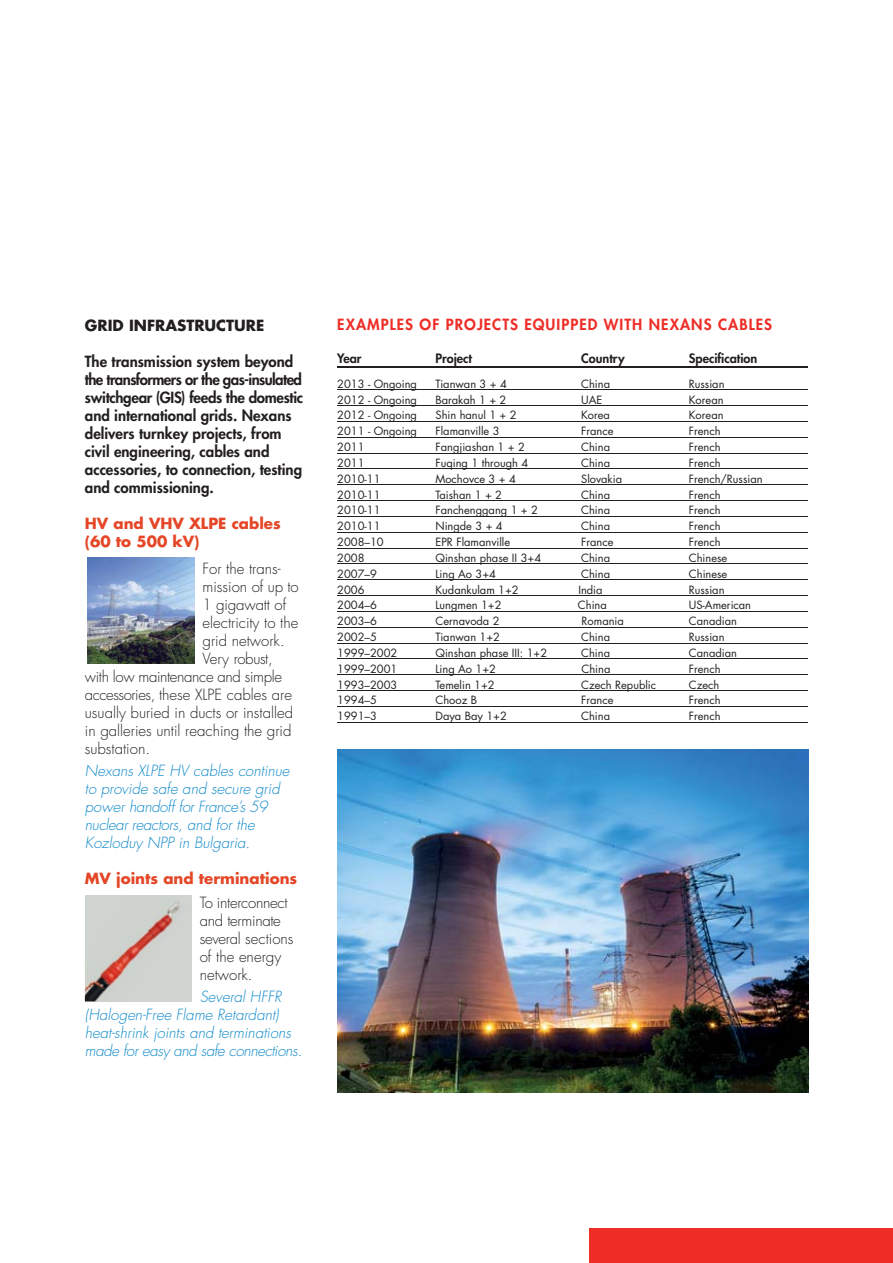
<style>
.page{position:relative;width:893px;height:1263px;background:#fff}
.page>*{position:absolute;margin:0;border:0;box-sizing:border-box;transform-origin:0 0}
.t1{font:italic 300 15px/18px "Futura";color:#108acb}
.t2{font:800 15px/18px "Futura";color:#231f20}
.t3{font:300 15px "Futura";color:#231f20}
.t4{font:300 15px/18px "Futura";letter-spacing:-.02em;color:#231f20}
.t5{font:700 15px/18px "Futura";color:#e54627}
.t6{font:800 15px "Futura";letter-spacing:.07em;color:#ee2d27}
.t7{font:300 15px "Futura";letter-spacing:-.025em;color:#231f20}
.t8{font:700 15px "Futura";color:#231f20}
.t9{font:800 12.6px "Futura";color:#231f20}
.t10{font:11.1px "Futura";color:#231f20}
</style>
<div class="page">
<div style="left:589px;top:1229px;width:303px;height:34px;background:#ee2d27"></div>
<hr style="left:337px;top:366px;width:471px;height:1px;background:#231f20">
<hr style="left:337px;top:390px;width:471px;height:1px;background:#231f20">
<hr style="left:337px;top:405px;width:471px;height:1px;background:#231f20">
<hr style="left:337px;top:421px;width:471px;height:1px;background:#231f20">
<hr style="left:337px;top:437px;width:471px;height:1px;background:#231f20">
<hr style="left:337px;top:453px;width:471px;height:1px;background:#231f20">
<hr style="left:337px;top:469px;width:471px;height:1px;background:#231f20">
<hr style="left:337px;top:485px;width:471px;height:1px;background:#231f20">
<hr style="left:337px;top:500px;width:471px;height:1px;background:#231f20">
<hr style="left:337px;top:516px;width:471px;height:1px;background:#231f20">
<hr style="left:337px;top:532px;width:471px;height:1px;background:#231f20">
<hr style="left:337px;top:548px;width:471px;height:1px;background:#231f20">
<hr style="left:337px;top:564px;width:471px;height:1px;background:#231f20">
<hr style="left:337px;top:580px;width:471px;height:1px;background:#231f20">
<hr style="left:337px;top:595px;width:471px;height:1px;background:#231f20">
<hr style="left:337px;top:611px;width:471px;height:1px;background:#231f20">
<hr style="left:337px;top:627px;width:471px;height:1px;background:#231f20">
<hr style="left:337px;top:643px;width:471px;height:1px;background:#231f20">
<hr style="left:337px;top:659px;width:471px;height:1px;background:#231f20">
<hr style="left:337px;top:674px;width:471px;height:1px;background:#231f20">
<hr style="left:337px;top:690px;width:471px;height:1px;background:#231f20">
<hr style="left:337px;top:706px;width:471px;height:1px;background:#231f20">
<hr style="left:337px;top:722px;width:471px;height:1px;background:#231f20">
<img style="left:88px;top:557px;width:106px;height:106px">
<div style="left:85px;top:895px;width:106px;height:106px;background:#cfd4d1"></div>
<img style="left:126px;top:901px;width:54px;height:57px">
<img style="left:85px;top:950px;width:50px;height:51px">
<img style="left:337px;top:749px;width:471px;height:343px">
<h1 class="t8" style="left:85px;top:319px;width:181px">GRID INFRASTRUCTURE</h1>
<p class="t2" style="left:85px;top:354px;width:220px">The transmission system beyond the transformers or the gas-insulated switchgear (GIS) feeds the domestic and international grids. Nexans delivers turnkey projects, from civil engineering, cables and accessories, to connection, testing and commissioning.</p>
<h1 class="t5" style="left:85px;top:516px;width:197px">HV and VHV XLPE cables (60 to 500 kV)</h1>
<h1 class="t3" style="left:202px;top:561px;width:80px">For the trans-</h1>
<h1 class="t3" style="left:202px;top:579px;width:98px">mission of up to</h1>
<h1 class="t3" style="left:202px;top:597px;width:85px">1 gigawatt of</h1>
<h1 class="t3" style="left:202px;top:615px;width:97px">electricity to the</h1>
<h1 class="t3" style="left:202px;top:633px;width:84px">grid network.</h1>
<h1 class="t7" style="left:202px;top:651px;width:72px">Very robust,</h1>
<h1 class="t7" style="left:85px;top:669px;width:199px">with low maintenance and simple</h1>
<h1 class="t3" style="left:85px;top:687px;width:209px">accessories, these XLPE cables are</h1>
<h1 class="t3" style="left:85px;top:705px;width:210px">usually buried in ducts or installed</h1>
<h1 class="t3" style="left:85px;top:723px;width:208px">in galleries until reaching the grid</h1>
<h1 class="t3" style="left:85px;top:741px;width:67px">substation.</h1>
<h1 class="t1" style="left:85px;top:763px;width:206px">Nexans XLPE HV cables continue to provide safe and secure grid power handoff for France’s 59 nuclear reactors, and for the<br>Kozloduy NPP in Bulgaria.</h1>
<h1 class="t5" style="left:85px;top:870px;width:214px">MV joints and terminations</h1>
<h1 class="t4" style="left:200px;top:895px;width:95px">To interconnect and terminate several sections of the energy network.</h1>
<h1 class="t1" style="left:85px;top:989px;width:219px;text-indent:115px">Several HFFR (Halogen-Free Flame Retardant) heat-shrink joints and terminations made for easy and safe connections.</h1>
<h1 class="t6" style="left:337px;top:318px;width:436px">EXAMPLES OF PROJECTS EQUIPPED WITH NEXANS CABLES</h1>
<p class="t9" style="left:337px;top:352px;width:26px">Year</p>
<p class="t9" style="left:435px;top:352px;width:38px">Project</p>
<p class="t9" style="left:581px;top:352px;width:45px">Country</p>
<p class="t9" style="left:688px;top:352px;width:70px">Specification</p>
<p class="t10" style="left:337px;top:379px;width:81px">2013 - Ongoing</p>
<p class="t10" style="left:435px;top:379px;width:73px">Tianwan 3 + 4</p>
<p class="t10" style="left:581px;top:379px;width:30px">China</p>
<p class="t10" style="left:688px;top:379px;width:37px">Russian</p>
<p class="t10" style="left:337px;top:394px;width:81px">2012 - Ongoing</p>
<p class="t10" style="left:435px;top:394px;width:72px">Barakah 1 + 2</p>
<p class="t10" style="left:581px;top:394px;width:23px">UAE</p>
<p class="t10" style="left:688px;top:394px;width:36px">Korean</p>
<p class="t10" style="left:337px;top:410px;width:81px">2012 - Ongoing</p>
<p class="t10" style="left:435px;top:410px;width:83px">Shin hanul 1 + 2</p>
<p class="t10" style="left:581px;top:410px;width:30px">Korea</p>
<p class="t10" style="left:688px;top:410px;width:36px">Korean</p>
<p class="t10" style="left:337px;top:426px;width:81px">2011 - Ongoing</p>
<p class="t10" style="left:435px;top:426px;width:66px">Flamanville 3</p>
<p class="t10" style="left:581px;top:426px;width:34px">France</p>
<p class="t10" style="left:688px;top:426px;width:33px">French</p>
<p class="t10" style="left:337px;top:442px;width:29px">2011</p>
<p class="t10" style="left:435px;top:442px;width:91px">Fangjiashan 1 + 2</p>
<p class="t10" style="left:581px;top:442px;width:30px">China</p>
<p class="t10" style="left:688px;top:442px;width:33px">French</p>
<p class="t10" style="left:337px;top:458px;width:29px">2011</p>
<p class="t10" style="left:435px;top:458px;width:94px">Fuqing 1 through 4</p>
<p class="t10" style="left:581px;top:458px;width:30px">China</p>
<p class="t10" style="left:688px;top:458px;width:33px">French</p>
<p class="t10" style="left:337px;top:474px;width:45px">2010-11</p>
<p class="t10" style="left:435px;top:474px;width:82px">Mochovce 3 + 4</p>
<p class="t10" style="left:581px;top:474px;width:42px">Slovakia</p>
<p class="t10" style="left:688px;top:474px;width:75px">French/Russian</p>
<p class="t10" style="left:337px;top:489px;width:45px">2010-11</p>
<p class="t10" style="left:435px;top:489px;width:68px">Taishan 1 + 2</p>
<p class="t10" style="left:581px;top:489px;width:30px">China</p>
<p class="t10" style="left:688px;top:489px;width:33px">French</p>
<p class="t10" style="left:337px;top:505px;width:45px">2010-11</p>
<p class="t10" style="left:435px;top:505px;width:104px">Fanchenggang 1 + 2</p>
<p class="t10" style="left:581px;top:505px;width:30px">China</p>
<p class="t10" style="left:688px;top:505px;width:33px">French</p>
<p class="t10" style="left:337px;top:521px;width:45px">2010-11</p>
<p class="t10" style="left:435px;top:521px;width:69px">Ningde 3 + 4</p>
<p class="t10" style="left:581px;top:521px;width:30px">China</p>
<p class="t10" style="left:688px;top:521px;width:33px">French</p>
<p class="t10" style="left:337px;top:537px;width:48px">2008–10</p>
<p class="t10" style="left:435px;top:537px;width:76px">EPR Flamanville</p>
<p class="t10" style="left:581px;top:537px;width:34px">France</p>
<p class="t10" style="left:688px;top:537px;width:33px">French</p>
<p class="t10" style="left:337px;top:553px;width:29px">2008</p>
<p class="t10" style="left:435px;top:553px;width:107px">Qinshan phase II 3+4</p>
<p class="t10" style="left:581px;top:553px;width:30px">China</p>
<p class="t10" style="left:688px;top:553px;width:40px">Chinese</p>
<p class="t10" style="left:337px;top:569px;width:41px">2007–9</p>
<p class="t10" style="left:435px;top:569px;width:62px">Ling Ao 3+4</p>
<p class="t10" style="left:581px;top:569px;width:30px">China</p>
<p class="t10" style="left:688px;top:569px;width:40px">Chinese</p>
<p class="t10" style="left:337px;top:584px;width:29px">2006</p>
<p class="t10" style="left:435px;top:584px;width:85px">Kudankulam 1+2</p>
<p class="t10" style="left:578px;top:584px;width:26px">India</p>
<p class="t10" style="left:688px;top:584px;width:37px">Russian</p>
<p class="t10" style="left:337px;top:600px;width:41px">2004–6</p>
<p class="t10" style="left:435px;top:600px;width:68px">Lungmen 1+2</p>
<p class="t10" style="left:578px;top:600px;width:30px">China</p>
<p class="t10" style="left:688px;top:600px;width:64px">US-American</p>
<p class="t10" style="left:337px;top:616px;width:41px">2003–6</p>
<p class="t10" style="left:435px;top:616px;width:66px">Cernavoda 2</p>
<p class="t10" style="left:581px;top:616px;width:44px">Romania</p>
<p class="t10" style="left:688px;top:616px;width:50px">Canadian</p>
<p class="t10" style="left:337px;top:632px;width:41px">2002–5</p>
<p class="t10" style="left:435px;top:632px;width:66px">Tianwan 1+2</p>
<p class="t10" style="left:581px;top:632px;width:30px">China</p>
<p class="t10" style="left:688px;top:632px;width:37px">Russian</p>
<p class="t10" style="left:337px;top:648px;width:62px">1999–2002</p>
<p class="t10" style="left:435px;top:648px;width:113px">Qinshan phase III: 1+2</p>
<p class="t10" style="left:581px;top:648px;width:30px">China</p>
<p class="t10" style="left:688px;top:648px;width:50px">Canadian</p>
<p class="t10" style="left:337px;top:664px;width:62px">1999–2001</p>
<p class="t10" style="left:435px;top:664px;width:62px">Ling Ao 1+2</p>
<p class="t10" style="left:581px;top:664px;width:30px">China</p>
<p class="t10" style="left:688px;top:664px;width:33px">French</p>
<p class="t10" style="left:337px;top:679px;width:62px">1993–2003</p>
<p class="t10" style="left:435px;top:679px;width:61px">Temelin 1+2</p>
<p class="t10" style="left:581px;top:679px;width:76px">Czech Republic</p>
<p class="t10" style="left:688px;top:679px;width:32px">Czech</p>
<p class="t10" style="left:337px;top:695px;width:41px">1994–5</p>
<p class="t10" style="left:435px;top:695px;width:43px">Chooz B</p>
<p class="t10" style="left:581px;top:695px;width:34px">France</p>
<p class="t10" style="left:688px;top:695px;width:33px">French</p>
<p class="t10" style="left:337px;top:711px;width:41px">1991–3</p>
<p class="t10" style="left:435px;top:711px;width:73px">Daya Bay 1+2</p>
<p class="t10" style="left:581px;top:711px;width:30px">China</p>
<p class="t10" style="left:688px;top:711px;width:33px">French</p>
</div>
